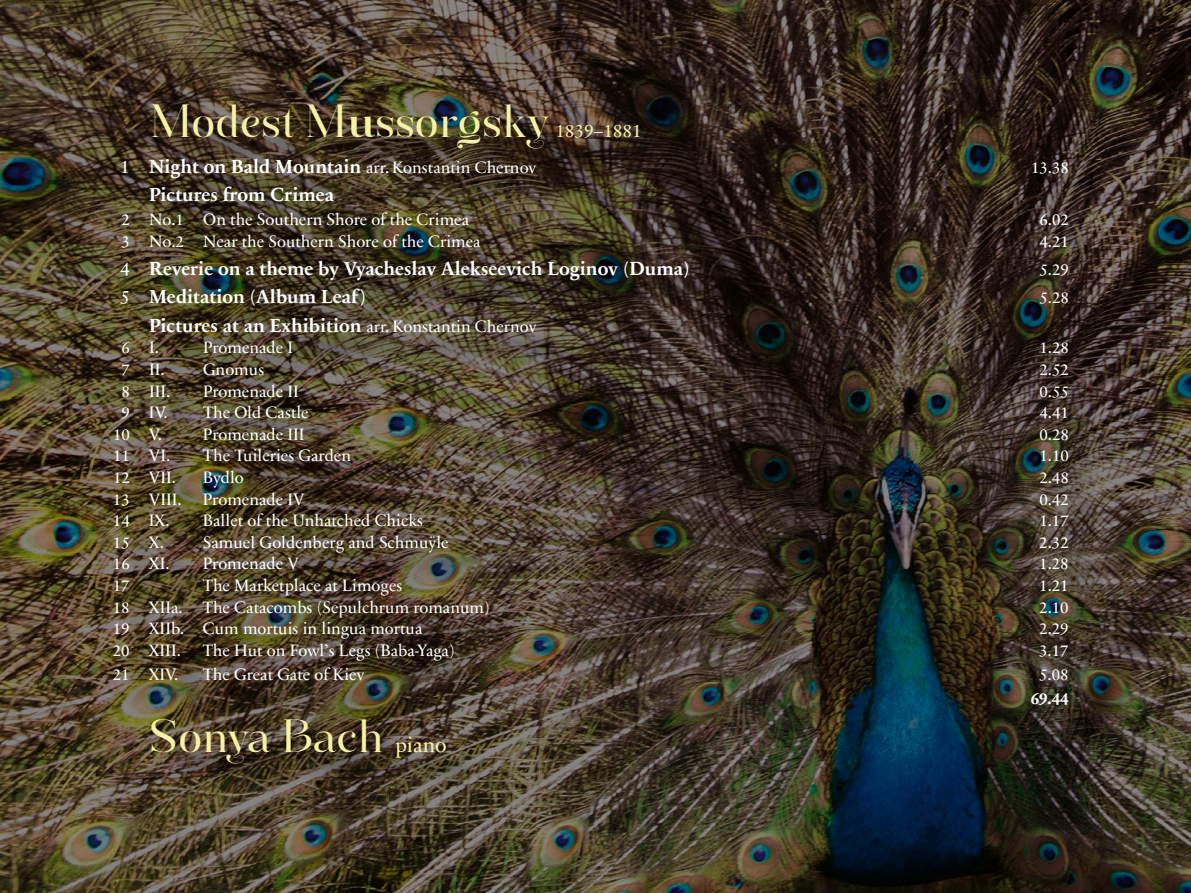
<style>
.page{position:relative;width:1191px;height:893px;background:#fff}
.page>*{position:absolute;margin:0;border:0;box-sizing:border-box;transform-origin:0 0}
.t1{font:40.8px "Mingolia Display";color:#f5f2a5}
.t2{font:700 19.2px "Sabon Next LT Pro";color:#fff}
.t3{font:16.8px "Sabon Next LT Pro";color:#fff}
.t4{font:700 16.8px "Sabon Next LT Pro";color:#fff}
.s1{font-weight:600}
.s2{font-family:"Sabon Next LT Pro";font-size:19.2px}
.s3{font-size:19.2px}
.s4{font-weight:700;font-size:19.2px}
.s5{font-weight:400}
.s6{font-weight:400;font-size:16.8px}
.s7{font-family:"Sabon Next LT Pro";font-size:21.6px}
</style>
<div class="page">
<img style="left:0;top:0;width:1191px;height:893px">
<div style="left:120px;top:110px;width:983px;height:688px;background:#000;opacity:.75"></div>
<h1 class="t1" style="left:149px;top:94px;width:494px">Modest M<span class="s1">u</span>ssorgsky <span class="s2">1839–1881</span></h1>
<p class="t3" style="left:120px;top:154px;width:417px"><span class="s3">1</span> <span class="s4">Night on Bald Mountain</span> arr. Konstantin Chernov</p>
<p class="t3" style="left:1031px;top:154px;width:39px">13.38</p>
<p class="t2" style="left:149px;top:180px;width:187px">Pictures from Crimea</p>
<p class="t3" style="left:121px;top:207px;width:349px">2 No.1 On the Southern Shore of the Crimea</p>
<p class="t3" style="left:1039px;top:207px;width:31px">6.02</p>
<p class="t3" style="left:121px;top:228px;width:361px">3 No.2 Near the Southern Shore of the Crimea</p>
<p class="t3" style="left:1039px;top:228px;width:31px">4.21</p>
<p class="t2" style="left:120px;top:254px;width:571px"><span class="s5">4</span> Reverie on a theme by Vyacheslav Alekseevich Loginov (Duma)</p>
<p class="t3" style="left:1039px;top:257px;width:31px">5.29</p>
<p class="t2" style="left:120px;top:282px;width:247px"><span class="s5">5</span> Meditation (Album Leaf)</p>
<p class="t3" style="left:1039px;top:285px;width:31px">5.28</p>
<p class="t2" style="left:149px;top:310px;width:389px">Pictures at an Exhibition <span class="s6">arr. Konstantin Chernov</span></p>
<p class="t3" style="left:121px;top:335px;width:39px">6 I.</p>
<p class="t3" style="left:203px;top:335px;width:92px">Promenade I</p>
<p class="t3" style="left:1039px;top:335px;width:31px">1.28</p>
<p class="t3" style="left:121px;top:356px;width:45px">7 II.</p>
<p class="t3" style="left:203px;top:356px;width:63px">Gnomus</p>
<p class="t3" style="left:1039px;top:356px;width:31px">2.52</p>
<p class="t3" style="left:121px;top:378px;width:50px">8 III.</p>
<p class="t3" style="left:203px;top:378px;width:97px">Promenade II</p>
<p class="t3" style="left:1039px;top:378px;width:31px">0.55</p>
<p class="t3" style="left:121px;top:399px;width:48px">9 IV.</p>
<p class="t3" style="left:203px;top:399px;width:107px">The Old Castle</p>
<p class="t3" style="left:1039px;top:399px;width:31px">4.41</p>
<p class="t3" style="left:113px;top:421px;width:50px">10 V.</p>
<p class="t3" style="left:203px;top:421px;width:103px">Promenade III</p>
<p class="t3" style="left:1039px;top:421px;width:31px">0.28</p>
<p class="t3" style="left:113px;top:443px;width:59px">11 VI.</p>
<p class="t3" style="left:203px;top:443px;width:150px">The Tuileries Garden</p>
<p class="t3" style="left:1039px;top:443px;width:31px">1.10</p>
<p class="t3" style="left:113px;top:464px;width:65px">12 VII.</p>
<p class="t3" style="left:203px;top:464px;width:42px">Bydlo</p>
<p class="t3" style="left:1039px;top:464px;width:31px">2.48</p>
<p class="t3" style="left:113px;top:486px;width:70px">13 VIII.</p>
<p class="t3" style="left:203px;top:486px;width:103px">Promenade IV</p>
<p class="t3" style="left:1039px;top:486px;width:31px">0.42</p>
<p class="t3" style="left:113px;top:507px;width:58px">14 IX.</p>
<p class="t3" style="left:203px;top:507px;width:222px">Ballet of the Unhatched Chicks</p>
<p class="t3" style="left:1039px;top:507px;width:31px">1.17</p>
<p class="t3" style="left:113px;top:529px;width:52px">15 X.</p>
<p class="t3" style="left:203px;top:529px;width:247px">Samuel Goldenberg and Schmuÿle</p>
<p class="t3" style="left:1039px;top:529px;width:31px">2.32</p>
<p class="t3" style="left:113px;top:551px;width:58px">16 XI.</p>
<p class="t3" style="left:203px;top:551px;width:97px">Promenade V</p>
<p class="t3" style="left:1039px;top:551px;width:31px">1.28</p>
<p class="t3" style="left:113px;top:572px;width:18px">17</p>
<p class="t3" style="left:203px;top:572px;width:201px">The Marketplace at Limoges</p>
<p class="t3" style="left:1039px;top:572px;width:31px">1.21</p>
<p class="t3" style="left:113px;top:594px;width:378px">18 XIIa. The Catacombs (Sepulchrum romanum)</p>
<p class="t3" style="left:1039px;top:594px;width:31px">2.10</p>
<p class="t3" style="left:113px;top:615px;width:311px">19 XIIb. Cum mortuis in lingua mortua</p>
<p class="t3" style="left:1039px;top:615px;width:31px">2.29</p>
<p class="t3" style="left:113px;top:637px;width:70px">20 XIII.</p>
<p class="t3" style="left:203px;top:637px;width:253px">The Hut on Fowl’s Legs (Baba-Yaga)</p>
<p class="t3" style="left:1039px;top:637px;width:31px">3.17</p>
<p class="t3" style="left:113px;top:661px;width:67px">21 XIV.</p>
<p class="t3" style="left:203px;top:661px;width:163px">The Great Gate of Kiev</p>
<p class="t3" style="left:1039px;top:661px;width:31px">5.08</p>
<p class="t4" style="left:1030px;top:685px;width:39px">69.44</p>
<h1 class="t1" style="left:149px;top:709px;width:299px">Sonya Bach <span class="s7">piano</span></h1>
</div>
